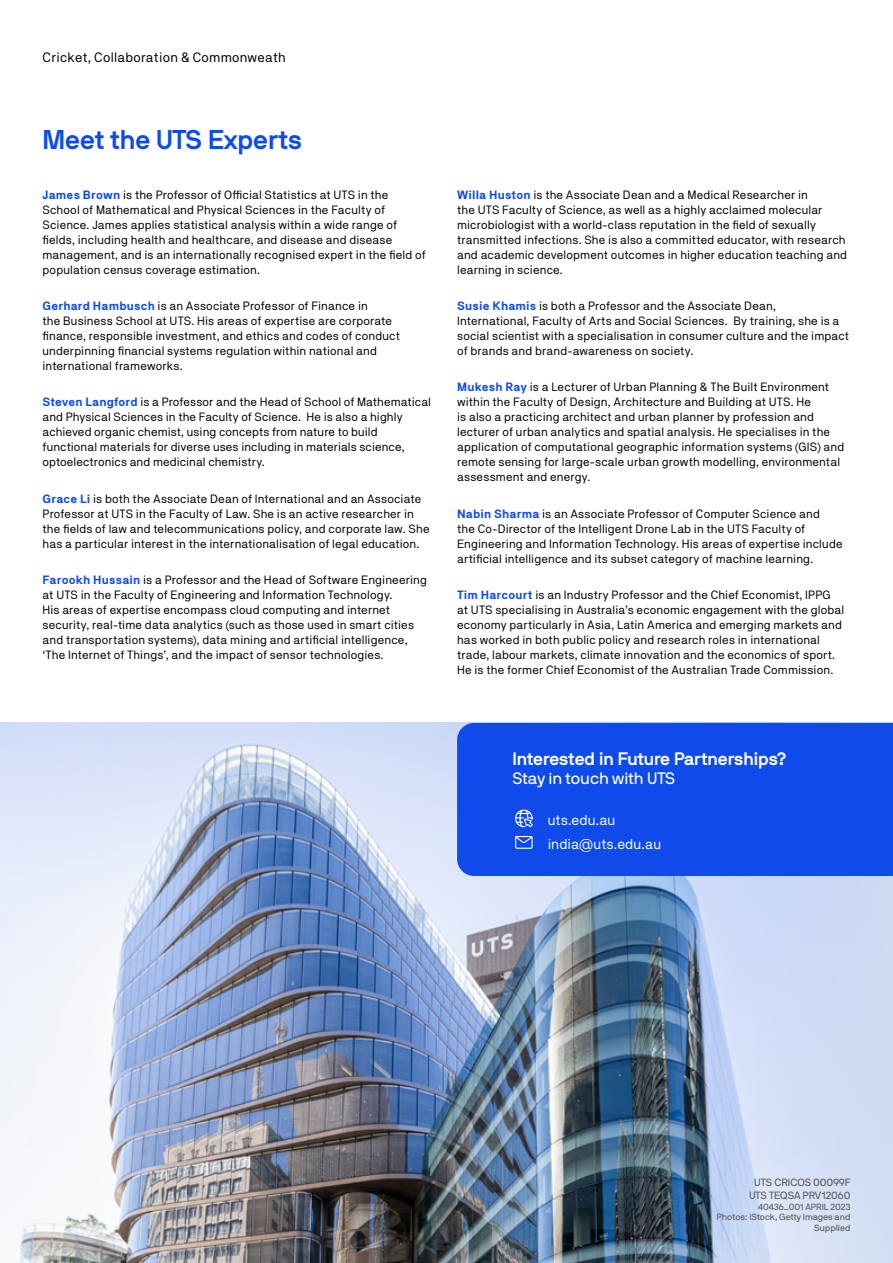
<style>
.page{position:relative;width:893px;height:1263px;background:#fff}
.page>*{position:absolute;margin:0;border:0;box-sizing:border-box;transform-origin:0 0}
.t1{font:700 27px "NB International Pro";color:#0f4beb}
.t2{font:700 18px "NB International Pro";color:#fff}
.t3{font:16.5px "NB International Pro";color:#fff}
.t4{font:14.25px "NB Akademie";color:#fff}
.t5{font:13.5px "NB Akademie";letter-spacing:.02em;color:#000}
.t6{font:12px/15px "NB Akademie";letter-spacing:.01em;color:#000}
.t7{font:10.5px/12.6px "NB International Pro";color:#5b5b5b;text-align:center}
.t8{font:9px/10.8px "NB International Pro";color:#5b5b5b;text-align:right}
.s1{font-weight:700;color:#0f4beb}
</style>
<div class="page">
<img style="left:0;top:723px;width:893px;height:540px">
<div style="left:457px;top:723px;width:436px;height:153px;background:#0f4beb"></div>
<hr style="left:512px;top:791px;width:337px;height:1px;background:#0f4beb">
<svg style="left:513px;top:808px;width:21px;height:54px"></svg>
<p class="t5" style="left:43px;top:50px;width:245px">Cricket, Collaboration &amp; Commonweath</p>
<h1 class="t1" style="left:43px;top:124px;width:261px">Meet the UTS Experts</h1>
<p class="t6" style="left:43px;top:187px;width:385px"><span class="s1">James Brown</span> is the Professor of Official Statistics at UTS in the School of Mathematical and Physical Sciences in the Faculty of Science. James applies statistical analysis within a wide range of fields, including health and healthcare, and disease and disease management, and is an internationally recognised expert in the field of population census coverage estimation.</p>
<p class="t6" style="left:43px;top:298px;width:359px"><span class="s1">Gerhard Hambusch</span> is an Associate Professor of Finance in<br>the Business School at UTS. His areas of expertise are corporate finance, responsible investment, and ethics and codes of conduct underpinning financial systems regulation within national and international frameworks.</p>
<p class="t6" style="left:43px;top:394px;width:390px"><span class="s1">Steven Langford</span> is a Professor and the Head of School of Mathematical and Physical Sciences in the Faculty of Science. He is also a highly achieved organic chemist, using concepts from nature to build functional materials for diverse uses including in materials science, optoelectronics and medicinal chemistry.</p>
<p class="t6" style="left:43px;top:491px;width:389px"><span class="s1">Grace Li</span> is both the Associate Dean of International and an Associate Professor at UTS in the Faculty of Law. She is an active researcher in the fields of law and telecommunications policy, and corporate law. She has a particular interest in the internationalisation of legal education.</p>
<p class="t6" style="left:43px;top:572px;width:386px"><span class="s1">Farookh Hussain</span> is a Professor and the Head of Software Engineering at UTS in the Faculty of Engineering and Information Technology.<br>His areas of expertise encompass cloud computing and internet security, real-time data analytics (such as those used in smart cities and transportation systems), data mining and artificial intelligence, ‘The Internet of Things’, and the impact of sensor technologies.</p>
<p class="t6" style="left:457px;top:187px;width:392px"><span class="s1">Willa Huston</span> is the Associate Dean and a Medical Researcher in<br>the UTS Faculty of Science, as well as a highly acclaimed molecular microbiologist with a world-class reputation in the field of sexually transmitted infections. She is also a committed educator, with research and academic development outcomes in higher education teaching and learning in science.</p>
<p class="t6" style="left:457px;top:298px;width:394px"><span class="s1">Susie Khamis</span> is both a Professor and the Associate Dean, International, Faculty of Arts and Social Sciences. By training, she is a social scientist with a specialisation in consumer culture and the impact of brands and brand-awareness on society.</p>
<p class="t6" style="left:457px;top:379px;width:389px"><span class="s1">Mukesh Ray</span> is a Lecturer of Urban Planning &amp; The Built Environment within the Faculty of Design, Architecture and Building at UTS. He<br>is also a practicing architect and urban planner by profession and lecturer of urban analytics and spatial analysis. He specialises in the application of computational geographic information systems (GIS) and remote sensing for large-scale urban growth modelling, environmental assessment and energy.</p>
<p class="t6" style="left:457px;top:506px;width:387px"><span class="s1">Nabin Sharma</span> is an Associate Professor of Computer Science and<br>the Co-Director of the Intelligent Drone Lab in the UTS Faculty of Engineering and Information Technology. His areas of expertise include artificial intelligence and its subset category of machine learning.</p>
<p class="t6" style="left:457px;top:587px;width:389px"><span class="s1">Tim Harcourt</span> is an Industry Professor and the Chief Economist, IPPG at UTS specialising in Australia’s economic engagement with the global economy particularly in Asia, Latin America and emerging markets and has worked in both public policy and research roles in international trade, labour markets, climate innovation and the economics of sport.<br>He is the former Chief Economist of the Australian Trade Commission.</p>
<h2 class="t2" style="left:512px;top:748px;width:276px">Interested in Future Partnerships?</h2>
<h3 class="t3" style="left:512px;top:769px;width:164px">Stay in touch with UTS</h3>
<p class="t4" style="left:548px;top:811px;width:69px">uts.edu.au</p>
<p class="t4" style="left:548px;top:835px;width:115px">india@uts.edu.au</p>
<p class="t7" style="left:749px;top:1176px;width:103px">UTS CRICOS 00099F<br>UTS TEQSA PRV12060</p>
<p class="t8" style="left:717px;top:1201px;width:135px">40436_001 APRIL 2023<br>Photos: iStock, Getty Images and<br>Supplied</p>
</div>
